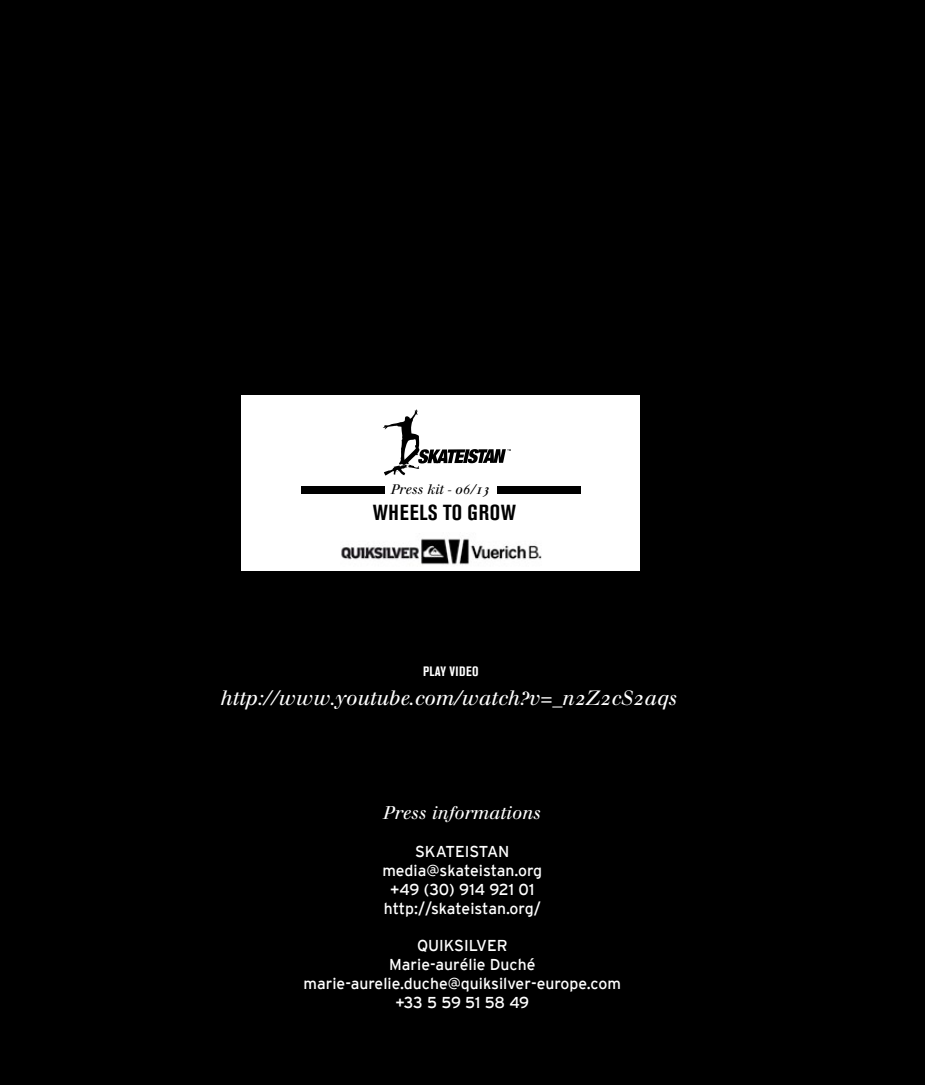
<style>
.page{position:relative;width:925px;height:1085px;background:#fff}
.page>*{position:absolute;margin:0;border:0;box-sizing:border-box;transform-origin:0 0}
.t1{font:700 condensed 21.6px "Akzidenz Grotesk BE";letter-spacing:.035em;color:#000}
.t2{font:20.25px "Justus Italic Oldstyle";color:#fff}
.t3{font:18px "Justus Italic Oldstyle";color:#fff}
.t4{font:15.75px/18.9px "Interstate";color:#fff;text-align:center}
.t5{font:13.5px "Justus Italic Oldstyle";color:#000}
.t6{font:700 condensed 13.5px "Akzidenz Grotesk BE";letter-spacing:.035em;color:#fff}
</style>
<div class="page">
<div style="left:0;top:0;width:925px;height:1084px;background:#000"></div>
<div style="left:241px;top:395px;width:399px;height:175px;background:#fff"></div>
<img style="left:341px;top:538px;width:200px;height:27px">
<div style="left:302px;top:486px;width:83px;height:7px;background:#000"></div>
<div style="left:497px;top:486px;width:83px;height:7px;background:#000"></div>
<svg style="left:383px;top:409px;width:128px;height:66px"></svg>
<p class="t5" style="left:391px;top:481px;width:101px">Press kit - 06/13</p>
<h1 class="t1" style="left:373px;top:500px;width:145px">WHEELS TO GROW</h1>
<p class="t6" style="left:423px;top:663px;width:57px">PLAY VIDEO</p>
<p class="t2" style="left:220px;top:685px;width:458px">http://www.youtube.com/watch?v=_n2Z2cS2aqs</p>
<p class="t3" style="left:384px;top:801px;width:159px">Press informations</p>
<p class="t4" style="left:382px;top:841px;width:161px">SKATEISTAN media@skateistan.org +49 (30) 914 921 01 http://skateistan.org/</p>
<p class="t4" style="left:304px;top:936px;width:319px">QUIKSILVER<br>Marie-aurélie Duché marie-aurelie.duche@quiksilver-europe.com +33 5 59 51 58 49</p>
</div>
